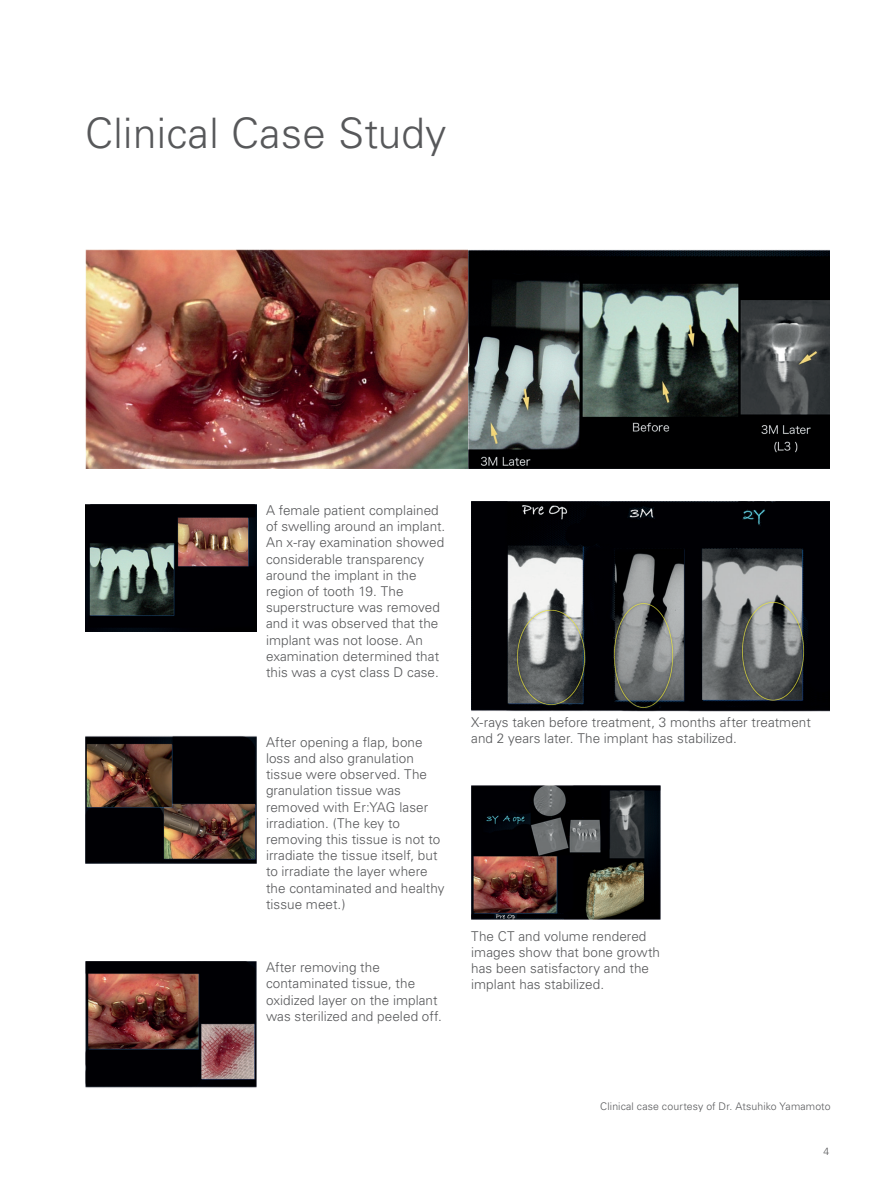
<style>
.page{position:relative;width:893px;height:1191px;background:#fff}
.page>*{position:absolute;margin:0;border:0;box-sizing:border-box;transform-origin:0 0}
.t1{font:300 42px "Univers";letter-spacing:.01em;color:#57585a}
.t2{font:300 13.5px/16.2px "Univers";letter-spacing:.005em;color:#57585a}
.t3{font:300 10.5px "Univers";letter-spacing:.01em;color:#57585a}
</style>
<div class="page">
<img style="left:85px;top:249px;width:383px;height:219px">
<img style="left:468px;top:249px;width:361px;height:219px">
<img style="left:85px;top:504px;width:172px;height:127px">
<img style="left:85px;top:736px;width:172px;height:127px">
<img style="left:85px;top:961px;width:172px;height:127px">
<img style="left:471px;top:501px;width:358px;height:210px">
<img style="left:471px;top:785px;width:190px;height:134px">
<h1 class="t1" style="left:85px;top:108px;width:363px">Clinical Case Study</h1>
<p class="t2" style="left:266px;top:502px;width:181px">A female patient complained of swelling around an implant.<br>An x-ray examination showed considerable transparency around the implant in the region of tooth 19. The superstructure was removed and it was observed that the implant was not loose. An examination determined that this was a cyst class D case.</p>
<p class="t2" style="left:266px;top:734px;width:180px">After opening a flap, bone loss and also granulation tissue were observed. The granulation tissue was removed with Er:YAG laser irradiation. (The key to removing this tissue is not to irradiate the tissue itself, but to irradiate the layer where the contaminated and healthy tissue meet.)</p>
<p class="t2" style="left:266px;top:959px;width:178px">After removing the contaminated tissue, the oxidized layer on the implant was sterilized and peeled off.</p>
<p class="t2" style="left:471px;top:714px;width:341px">X-rays taken before treatment, 3 months after treatment and 2 years later. The implant has stabilized.</p>
<p class="t2" style="left:471px;top:927px;width:190px">The CT and volume rendered images show that bone growth has been satisfactory and the implant has stabilized.</p>
<p class="t3" style="left:600px;top:1100px;width:232px">Clinical case courtesy of Dr. Atsuhiko Yamamoto</p>
<p class="t3" style="left:823px;top:1144px;width:7px">4</p>
</div>
